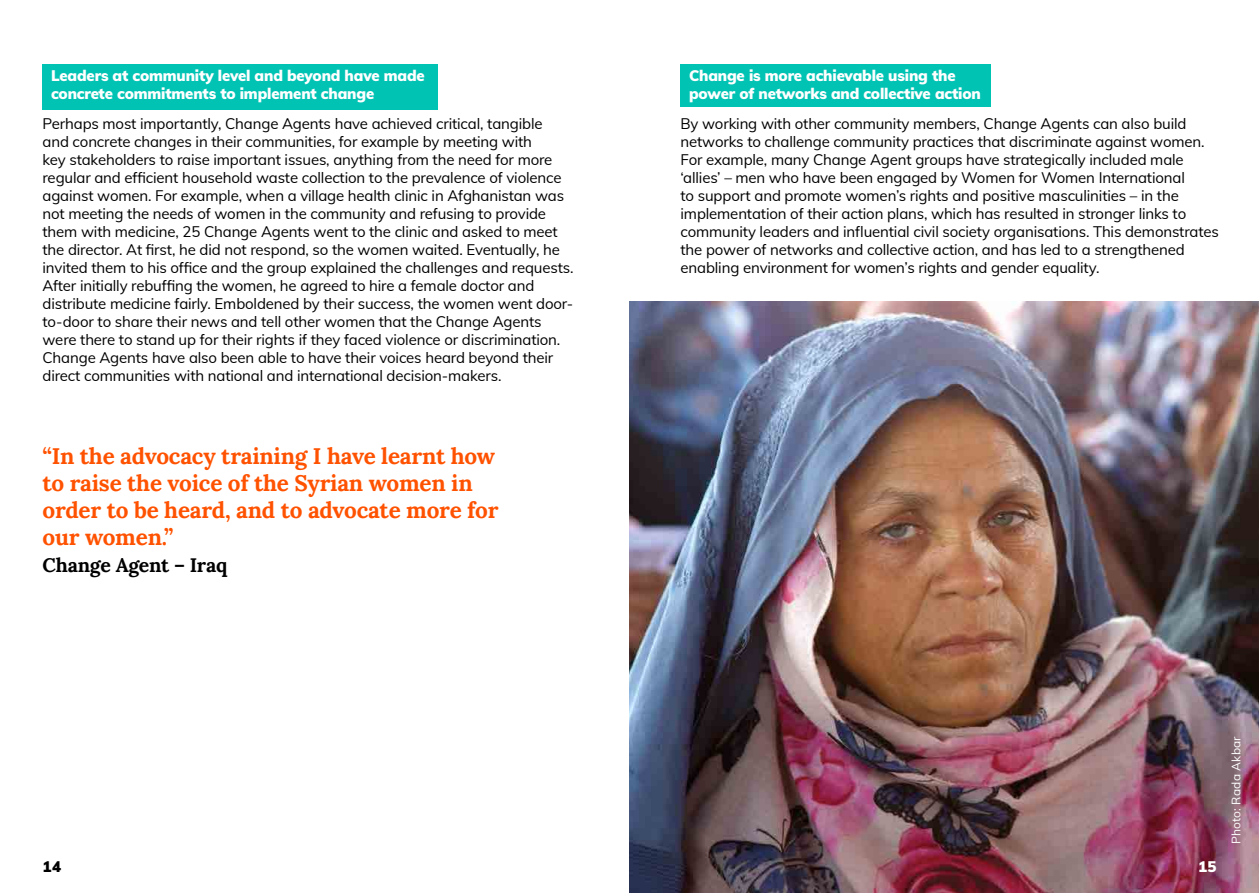
<style>
.page{position:relative;width:1259px;height:893px;background:#fff}
.page>*{position:absolute;margin:0;border:0;box-sizing:border-box;transform-origin:0 0}
.t1{font:700 22.5px/27px "Lora";letter-spacing:-.01em;color:#ff5200}
.t2{font:700 19.5px "Lora";letter-spacing:-.015em;color:#000}
.t3{font:15px/18px "Mulish";letter-spacing:-.01em;color:#000}
.t4{font:900 15px/17.7px "Mulish";letter-spacing:-.01em;color:#fff}
.t5{font:900 15px "Mulish";color:#000}
.Credit{font:12px "Mulish";letter-spacing:.015em;color:#fff}
</style>
<div class="page">
<img style="left:629px;top:302px;width:630px;height:591px">
<div style="left:680px;top:64px;width:311px;height:42px;background:#00c3b4"></div>
<div style="left:43px;top:64px;width:395px;height:45px;background:#00c3b4"></div>
<p class="t4" style="left:51px;top:66px;width:375px">Leaders at community level and beyond have made concrete commitments to implement change</p>
<p class="t3" style="left:43px;top:114px;width:532px">Perhaps most importantly, Change Agents have achieved critical, tangible<br>and concrete changes in their communities, for example by meeting with<br>key stakeholders to raise important issues, anything from the need for more regular and efficient household waste collection to the prevalence of violence against women. For example, when a village health clinic in Afghanistan was not meeting the needs of women in the community and refusing to provide them with medicine, 25 Change Agents went to the clinic and asked to meet the director. At first, he did not respond, so the women waited. Eventually, he invited them to his office and the group explained the challenges and requests.<br>After initially rebuffing the women, he agreed to hire a female doctor and distribute medicine fairly. Emboldened by their success, the women went door&shy;to-door to share their news and tell other women that the Change Agents were there to stand up for their rights if they faced violence or discrimination.<br>Change Agents have also been able to have their voices heard beyond their direct communities with national and international decision-makers.</p>
<p class="t1" style="left:43px;top:441px;width:457px">“In the advocacy training I have learnt how to raise the voice of the Syrian women in order to be heard, and to advocate more for our women.”</p>
<p class="t2" style="left:43px;top:551px;width:186px">Change Agent – Iraq</p>
<p class="t4" style="left:689px;top:66px;width:293px">Change is more achievable using the power of networks and collective action</p>
<p class="t3" style="left:680px;top:114px;width:540px">By working with other community members, Change Agents can also build networks to challenge community practices that discriminate against women.<br>For example, many Change Agent groups have strategically included male ‘allies’ – men who have been engaged by Women for Women International<br>to support and promote women’s rights and positive masculinities – in the implementation of their action plans, which has resulted in stronger links to community leaders and influential civil society organisations. This demonstrates the power of networks and collective action, and has led to a strengthened enabling environment for women’s rights and gender equality.</p>
<p class="t5" style="left:43px;top:855px;width:20px">14</p>
<p class="t4" style="left:1198px;top:857px;width:20px">15</p>
<p class="Credit" style="left:1227px;top:844px;width:109px;rotate:-90deg">Photo: Rada Akbar</p>
</div>
